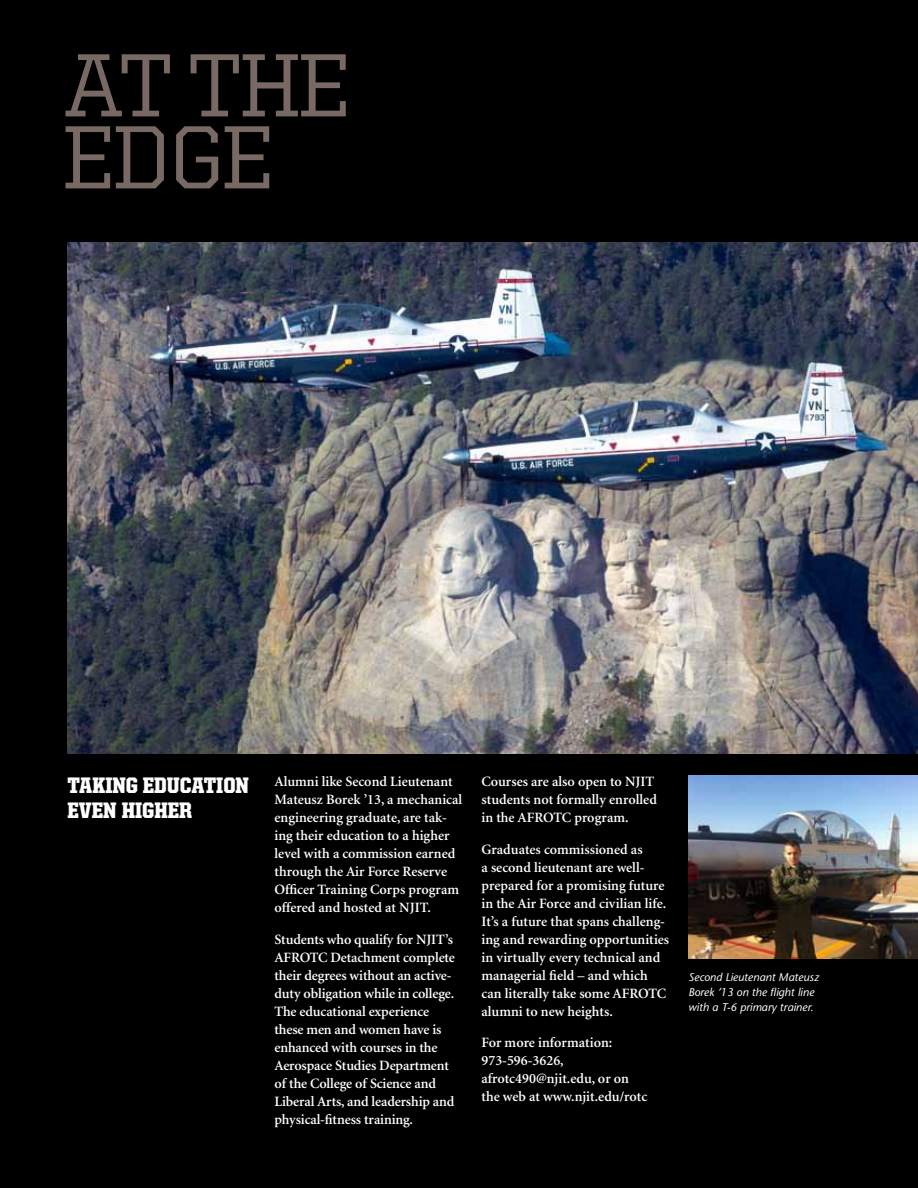
<style>
.page{position:relative;width:918px;height:1188px;background:#000}
.page>*{position:absolute;margin:0;border:0;box-sizing:border-box;transform-origin:0 0}
.t1{font:500 90px/72px "United Serif Reg";letter-spacing:-.02em;color:#786964}
.t2{font:900 22.5px/25.5px "United Serif Semi Cond";color:#fff}
.t3{font:600 14.25px/18px "Minion";color:#fff}
.t4{font:italic 11.25px/15px "Stone Sans";color:#fff}
</style>
<div class="page">
<img style="left:68px;top:242px;width:850px;height:512px">
<img style="left:688px;top:776px;width:230px;height:182px">
<h1 class="t1" style="left:63px;top:48px;width:289px">AT THE<br>EDGE</h1>
<h2 class="t2" style="left:68px;top:772px;width:183px">TAKING EDUCATION<br>EVEN HIGHER</h2>
<p class="t3" style="left:274px;top:773px;width:189px">Alumni like Second Lieutenant<br>Mateusz Borek ’13, a mechanical engineering graduate, are tak&shy;ing their education to a higher level with a commission earned through the Air Force Reserve<br>Officer Training Corps program offered and hosted at NJIT.</p>
<p class="t3" style="left:274px;top:931px;width:182px">Students who qualify for NJIT’s<br>AFROTC Detachment complete their degrees without an active&shy;duty obligation while in college.<br>The educational experience these men and women have is enhanced with courses in the<br>Aerospace Studies Department of the College of Science and<br>Liberal Arts, and leadership and physical-fitness training.</p>
<p class="t3" style="left:481px;top:773px;width:177px">Courses are also open to NJIT students not formally enrolled in the AFROTC program.</p>
<p class="t3" style="left:481px;top:841px;width:189px">Graduates commissioned as<br>a second lieutenant are well&shy;prepared for a promising future in the Air Force and civilian life.<br>It’s a future that spans challeng&shy;ing and rewarding opportunities in virtually every technical and managerial field – and which can literally take some AFROTC alumni to new heights.</p>
<p class="t3" style="left:481px;top:1034px;width:167px">For more information:<br>973-596-3626, afrotc490@njit.edu, or on the web at www.njit.edu/rotc</p>
<p class="t4" style="left:688px;top:970px;width:132px">Second Lieutenant Mateusz<br>Borek ’13 on the flight line with a T-6 primary trainer.</p>
</div>
